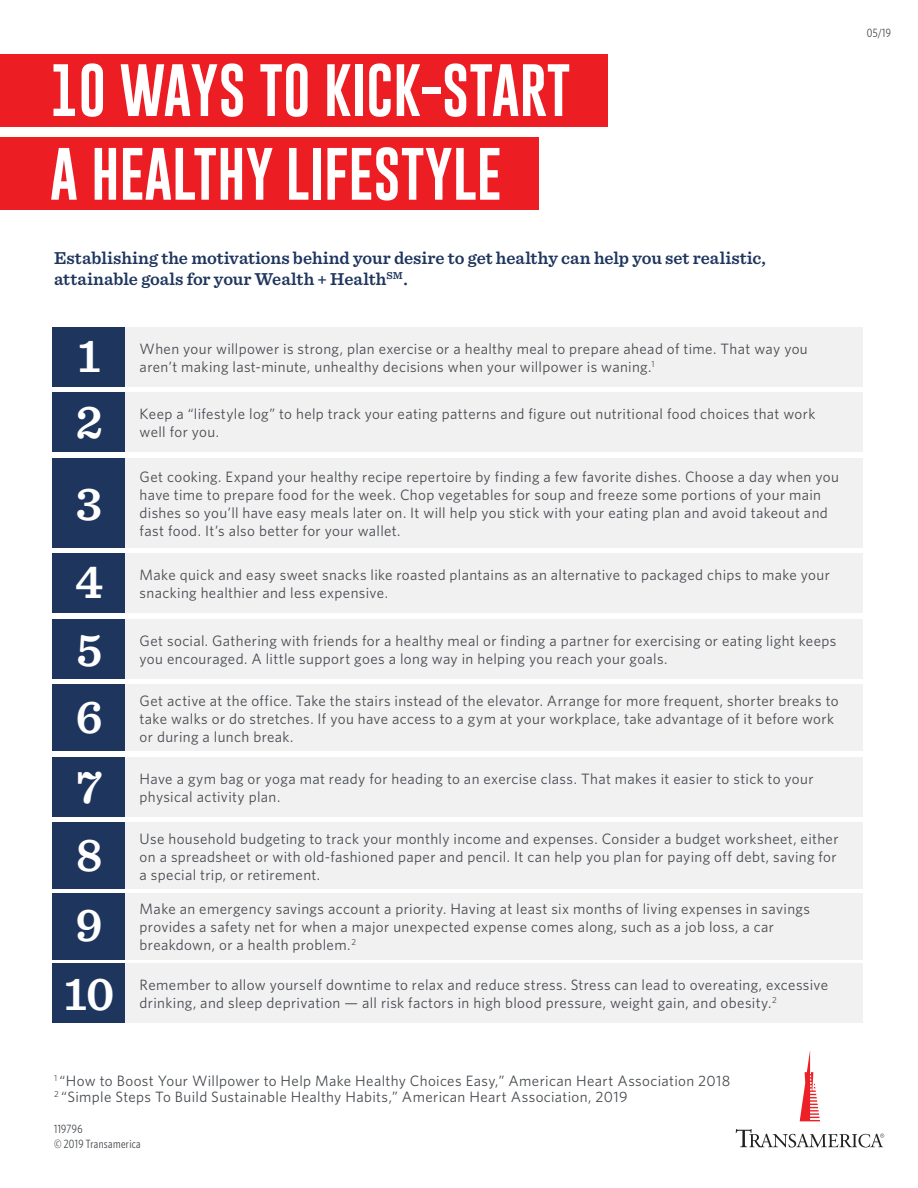
<style>
.page{position:relative;width:918px;height:1188px;background:#fff}
.page>*{position:absolute;margin:0;border:0;box-sizing:border-box;transform-origin:0 0}
.t1{font:54px/83.7px "Gobold";color:#fff}
.t2{font:600 48.45px/65.6px "Sentinel";color:#fff}
.t3{font:600 18px/21px "Sentinel";color:#1e355e}
.t4{font:15px/18px "Whitney";letter-spacing:.025em;color:#474b4f}
.t5{font:12px/15px "Whitney Condensed";letter-spacing:.03em;color:#474b4f}
</style>
<div class="page">
<div style="left:52px;top:327px;width:73px;height:59px;background:#1e355e"></div>
<div style="left:52px;top:393px;width:73px;height:59px;background:#1e355e"></div>
<div style="left:52px;top:554px;width:73px;height:59px;background:#1e355e"></div>
<div style="left:52px;top:619px;width:73px;height:59px;background:#1e355e"></div>
<div style="left:52px;top:757px;width:73px;height:59px;background:#1e355e"></div>
<div style="left:52px;top:963px;width:73px;height:60px;background:#1e355e"></div>
<div style="left:52px;top:685px;width:73px;height:66px;background:#1e355e"></div>
<div style="left:52px;top:823px;width:73px;height:66px;background:#1e355e"></div>
<div style="left:52px;top:893px;width:73px;height:66px;background:#1e355e"></div>
<div style="left:52px;top:458px;width:73px;height:89px;background:#1e355e"></div>
<div style="left:125px;top:327px;width:737px;height:59px;background:#f1f1f2"></div>
<div style="left:125px;top:393px;width:737px;height:59px;background:#f1f1f2"></div>
<div style="left:125px;top:554px;width:737px;height:59px;background:#f1f1f2"></div>
<div style="left:125px;top:619px;width:737px;height:59px;background:#f1f1f2"></div>
<div style="left:125px;top:757px;width:737px;height:59px;background:#f1f1f2"></div>
<div style="left:125px;top:963px;width:737px;height:60px;background:#f1f1f2"></div>
<div style="left:125px;top:685px;width:737px;height:66px;background:#f1f1f2"></div>
<div style="left:125px;top:823px;width:737px;height:66px;background:#f1f1f2"></div>
<div style="left:125px;top:893px;width:737px;height:66px;background:#f1f1f2"></div>
<div style="left:125px;top:458px;width:737px;height:89px;background:#f1f1f2"></div>
<div style="left:0;top:54px;width:607px;height:72px;background:#ed1d24"></div>
<div style="left:0;top:138px;width:539px;height:72px;background:#ed1d24"></div>
<svg style="left:736px;top:1129px;width:148px;height:19px"></svg>
<svg style="left:800px;top:1050px;width:20px;height:71px"></svg>
<h1 class="t1" style="left:50px;top:49px;width:522px">10 WAYS TO KICK-START<br>A HEALTHY LIFESTYLE</h1>
<p class="t3" style="left:54px;top:247px;width:713px">Establishing the motivations behind your desire to get healthy can help you set realistic, attainable goals for your Wealth + Health<sup>SM</sup>.</p>
<h2 class="t2" style="left:75px;top:321px;width:29px">1<br>2</h2>
<h2 class="t2" style="left:76px;top:469px;width:28px">3</h2>
<h2 class="t2" style="left:75px;top:546px;width:30px;line-height:67.1px">4<br>5</h2>
<h2 class="t2" style="left:75px;top:682px;width:29px">6</h2>
<h2 class="t2" style="left:76px;top:752px;width:27px">7</h2>
<h2 class="t2" style="left:75px;top:817px;width:29px;line-height:70.5px">8<br>9</h2>
<h2 class="t2" style="left:64px;top:958px;width:52px">10</h2>
<p class="t4" style="left:140px;top:339px;width:670px">When your willpower is strong, plan exercise or a healthy meal to prepare ahead of time. That way you aren’t making last-minute, unhealthy decisions when your willpower is waning.<sup>1</sup></p>
<p class="t4" style="left:140px;top:405px;width:677px">Keep a “lifestyle log” to help track your eating patterns and figure out nutritional food choices that work well for you.</p>
<p class="t4" style="left:140px;top:467px;width:701px">Get cooking. Expand your healthy recipe repertoire by finding a few favorite dishes. Choose a day when you have time to prepare food for the week. Chop vegetables for soup and freeze some portions of your main dishes so you’ll have easy meals later on. It will help you stick with your eating plan and avoid takeout and fast food. It’s also better for your wallet.</p>
<p class="t4" style="left:140px;top:566px;width:692px">Make quick and easy sweet snacks like roasted plantains as an alternative to packaged chips to make your snacking healthier and less expensive.</p>
<p class="t4" style="left:140px;top:631px;width:698px">Get social. Gathering with friends for a healthy meal or finding a partner for exercising or eating light keeps you encouraged. A little support goes a long way in helping you reach your goals.</p>
<p class="t4" style="left:140px;top:691px;width:701px">Get active at the office. Take the stairs instead of the elevator. Arrange for more frequent, shorter breaks to take walks or do stretches. If you have access to a gym at your workplace, take advantage of it before work or during a lunch break.</p>
<p class="t4" style="left:140px;top:769px;width:675px">Have a gym bag or yoga mat ready for heading to an exercise class. That makes it easier to stick to your physical activity plan.</p>
<p class="t4" style="left:140px;top:829px;width:700px">Use household budgeting to track your monthly income and expenses. Consider a budget worksheet, either on a spreadsheet or with old-fashioned paper and pencil. It can help you plan for paying off debt, saving for a special trip, or retirement.</p>
<p class="t4" style="left:140px;top:900px;width:672px">Make an emergency savings account a priority. Having at least six months of living expenses in savings provides a safety net for when a major unexpected expense comes along, such as a job loss, a car breakdown, or a health problem.<sup>2</sup></p>
<p class="t4" style="left:140px;top:975px;width:690px">Remember to allow yourself downtime to relax and reduce stress. Stress can lead to overeating, excessive drinking, and sleep deprivation — all risk factors in high blood pressure, weight gain, and obesity.<sup>2</sup></p>
<p class="t4" style="left:54px;top:1072px;width:678px;line-height:16.5px"><sup>1</sup> “How to Boost Your Willpower to Help Make Healthy Choices Easy,” American Heart Association 2018<br><sup>2</sup> “Simple Steps To Build Sustainable Healthy Habits,” American Heart Association, 2019</p>
<p class="t5" style="left:54px;top:1120px;width:88px">119796<br>© 2019 Transamerica</p>
<p class="t5" style="left:867px;top:24px;width:26px">05/19</p>
</div>
